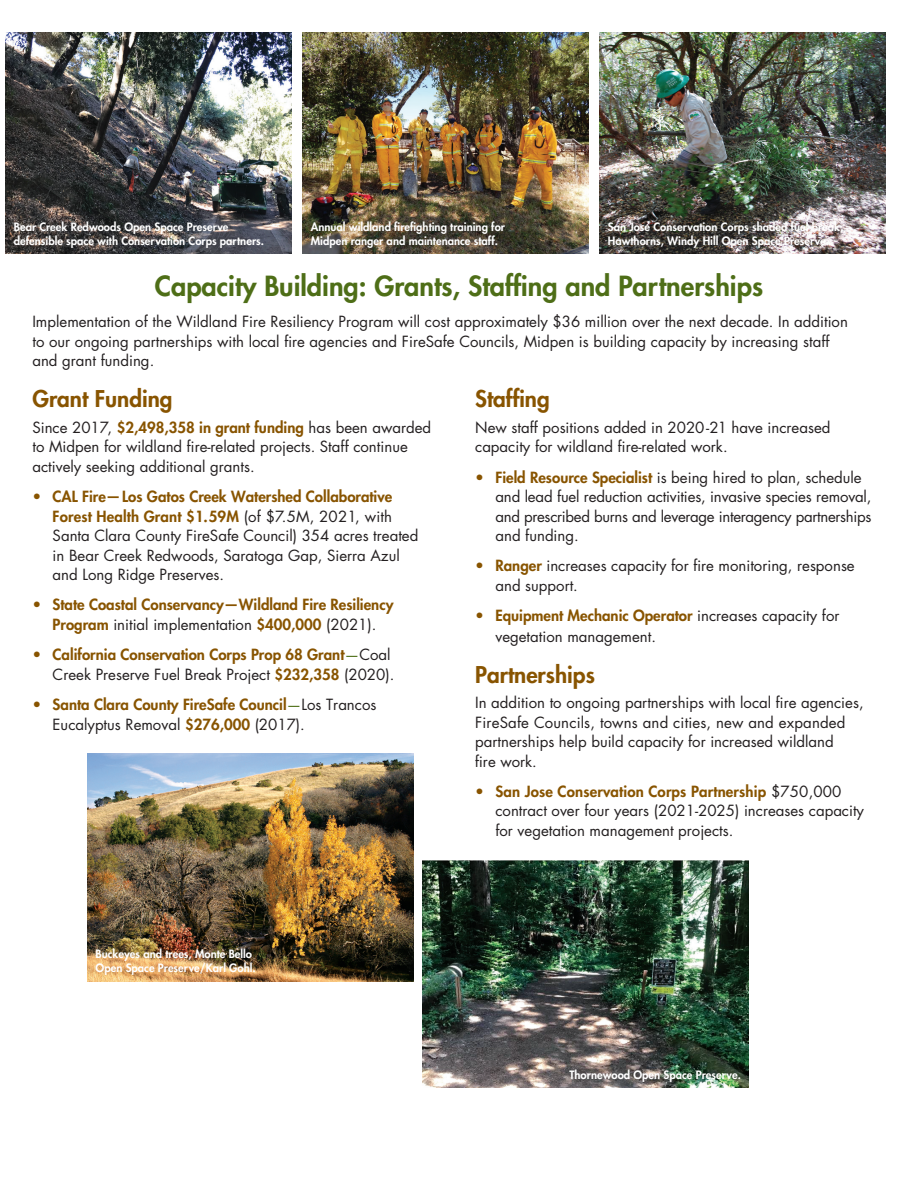
<style>
.page{position:relative;width:918px;height:1188px;background:#fff}
.page>*{position:absolute;margin:0;border:0;box-sizing:border-box;transform-origin:0 0}
.t1{font:800 27px "Futura";color:#4e6e17}
.t2{font:800 22.5px "Futura";color:#885400}
.t3{font:15px/19.5px "Futura";color:#231f20}
.t4{font:800 15px/19.5px "Futura";color:#885400;text-align:center}
.t5{font:800 11.25px/13.5px "Futura";color:#fff}
.s1{font-weight:800;color:#885400}
.s2{color:#885400}
.s3{font-weight:400}
.s4{font-weight:400;color:#231f20}
.s5{font-weight:400;color:#4e6e17}
</style>
<div class="page">
<img style="left:5px;top:32px;width:287px;height:222px">
<img style="left:302px;top:32px;width:287px;height:222px">
<img style="left:599px;top:32px;width:287px;height:222px">
<img style="left:87px;top:754px;width:327px;height:227px">
<img style="left:423px;top:860px;width:326px;height:228px">
<p class="t5" style="left:14px;top:220px;width:252px">Bear Creek Redwoods Open Space Preserve defensible space with Conservation Corps partners.</p>
<p class="t5" style="left:311px;top:220px;width:196px">Annual wildland frefghting training for<br>Midpen ranger and maintenance staff.</p>
<p class="t5" style="left:608px;top:220px;width:237px">San Jose Conservation Corps shaded fuel break,<br>Hawthorns, Windy Hill Open Space Preserve.</p>
<h2 class="t1" style="left:155px;top:269px;width:610px">Capacity Building: Grants, Staffng and Partnerships</h2>
<p class="t3" style="left:32px;top:312px;width:817px">Implementation of the Wildland Fire Resiliency Program will cost approximately $36 million over the next decade. In addition to our ongoing partnerships with local fre agencies and FireSafe Councils, Midpen is building capacity by increasing staff</p>
<p class="t3" style="left:32px;top:351px;width:123px">and grant funding.</p>
<h3 class="t2" style="left:32px;top:384px;width:142px">Grant Funding</h3>
<p class="t3" style="left:32px;top:418px;width:400px">Since 2017, <span class="s1">$2,498,358 in grant funding</span> has been awarded to Midpen for wildland fre-related projects. Staff continue actively seeking additional grants.</p>
<p class="t3" style="left:53px;top:487px;width:367px;text-indent:-20px"><span class="s2">•</span> <span class="s1">CAL Fire—Los Gatos Creek Watershed Collaborative Forest Health Grant $1.59M</span> (of $7.5M, 2021, with Santa Clara County FireSafe Council) 354 acres treated in Bear Creek Redwoods, Saratoga Gap, Sierra Azul and Long Ridge Preserves.</p>
<p class="t4" style="left:32px;top:595px;width:363px"><span class="s3">•</span> State Coastal Conservancy—Wildland Fire Resiliency<br>Program <span class="s4">initial implementation</span> $400,000 <span class="s4">(2021).</span></p>
<p class="t4" style="left:32px;top:645px;width:363px;text-align:right"><span class="s3">•</span> California Conservation Corps Prop 68 Grant<span class="s5">—</span><span class="s4">Coal<br>Creek Preserve Fuel Break Project</span> $232,358 <span class="s4">(2020).</span></p>
<p class="t4" style="left:53px;top:694px;width:325px;line-height:20.2px;text-align:left;text-indent:-20px"><span class="s3">•</span> Santa Clara County FireSafe Council<span class="s5">—</span><span class="s4">Los Trancos<br>Eucalyptus Removal</span> $276,000 <span class="s4">(2017).</span></p>
<h3 class="t2" style="left:475px;top:384px;width:76px">Staffng</h3>
<p class="t3" style="left:475px;top:418px;width:357px">New staff positions added in 2020-21 have increased capacity for wildland fre-related work.</p>
<p class="t3" style="left:495px;top:468px;width:378px;text-indent:-20px"><span class="s2">•</span> <span class="s1">Field Resource Specialist</span> is being hired to plan, schedule and lead fuel reduction activities, invasive species removal, and prescribed burns and leverage interagency partnerships and funding.</p>
<p class="t3" style="left:495px;top:556px;width:361px;text-indent:-20px"><span class="s2">•</span> <span class="s1">Ranger</span> increases capacity for fre monitoring, response and support.</p>
<p class="t3" style="left:495px;top:606px;width:346px;line-height:20.2px;text-indent:-20px"><span class="s2">•</span> <span class="s1">Equipment Mechanic Operator</span> increases capacity for vegetation management.</p>
<h3 class="t2" style="left:475px;top:661px;width:121px">Partnerships</h3>
<p class="t3" style="left:475px;top:693px;width:390px">In addition to ongoing partnerships with local fre agencies, FireSafe Councils, towns and cities, new and expanded partnerships help build capacity for increased wildland<br>fre work.</p>
<p class="t3" style="left:495px;top:782px;width:370px;text-indent:-20px"><span class="s2">•</span> <span class="s1">San Jose Conservation Corps Partnership</span> $750,000 contract over four years (2021-2025) increases capacity for vegetation management projects.</p>
<p class="t5" style="left:96px;top:947px;width:162px">Buckeyes and trees, Monte Bello<br>Open Space Preserve/Karl Gohl.</p>
<p class="t5" style="left:570px;top:1068px;width:173px">Thornewood Open Space Preserve.</p>
</div>
